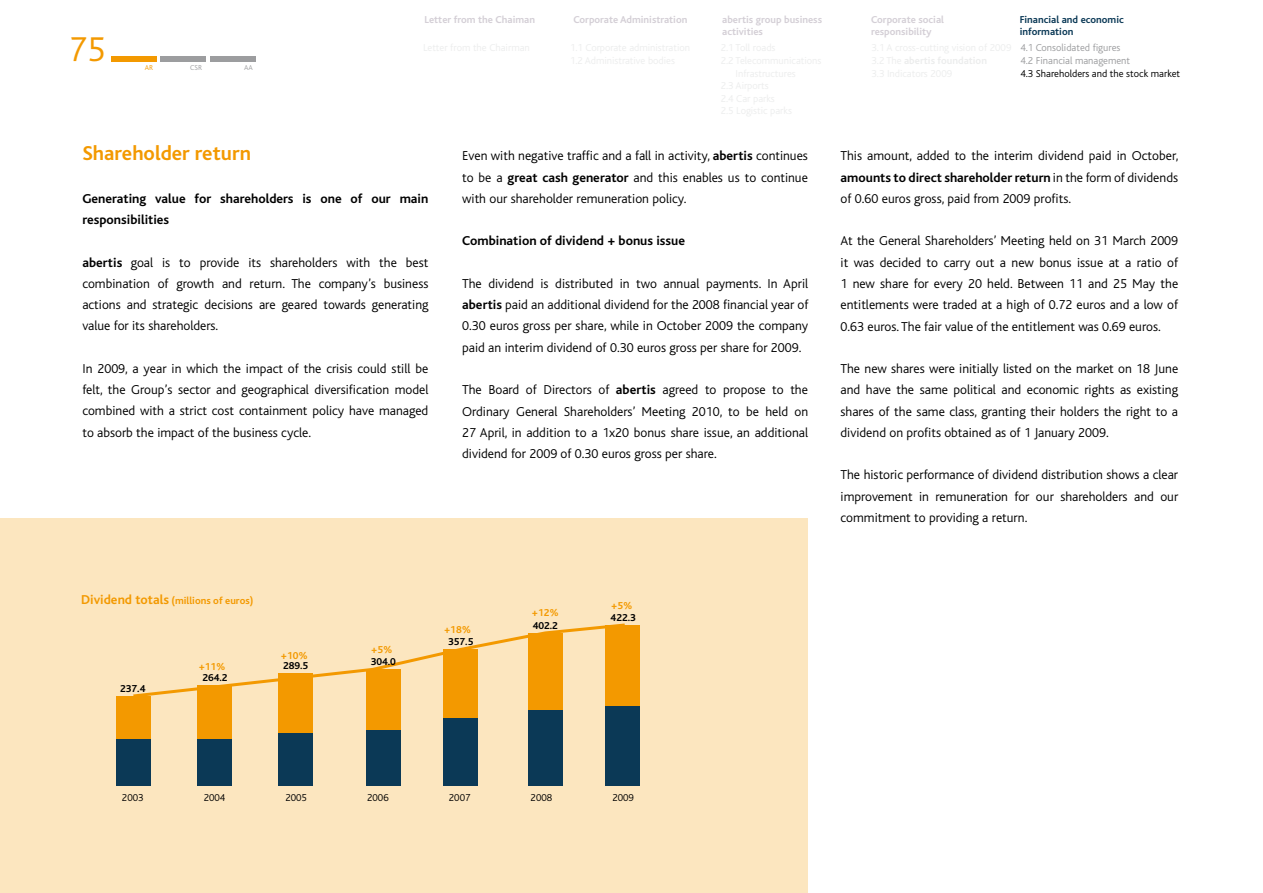
<style>
.page{position:relative;width:1263px;height:893px;background:#fff}
.page>*{position:absolute;margin:0;border:0;box-sizing:border-box;transform-origin:0 0}
.t1{font:300 36px "Bliss";color:#f39900}
.t2{font:700 21px "Bliss";color:#f39900}
.t3{font:300 13.5px/21.3px "Bliss";color:#000;text-align:justify}
.t4{font:700 13.5px/21.3px "Bliss";color:#000}
.t5{font:700 10.5px/12.6px "Bliss";color:#d4cfd6}
.t6{font:300 10.5px "Bliss";color:#000}
.t7{font:700 10.5px "Bliss";color:#f39900}
.t8{font:300 10.5px/12.6px "Bliss";color:#9c9d9f}
.t9{font:700 10.5px "Bliss";color:#000}
.t10{font:700 10.5px/12.6px "Bliss";color:#0b3956}
.t11{font:300 7.5px "Bliss";color:#9c9d9f}
.t12{font:300 7.5px "Bliss";color:#f39900}
.s1{font-weight:700}
.s2{font-size:13.5px}
</style>
<div class="page">
<div style="left:111px;top:56px;width:46px;height:6px;background:#f39900"></div>
<div style="left:160px;top:56px;width:46px;height:6px;background:#9c9d9f"></div>
<div style="left:210px;top:56px;width:46px;height:6px;background:#9c9d9f"></div>
<div style="left:0;top:519px;width:808px;height:374px;background:#fce6bf"></div>
<svg style="left:133px;top:623px;width:492px;height:76px"></svg>
<div style="left:116px;top:739px;width:35px;height:47px;background:#0b3956"></div>
<div style="left:197px;top:739px;width:35px;height:47px;background:#0b3956"></div>
<div style="left:278px;top:732px;width:34px;height:54px;background:#0b3956"></div>
<div style="left:366px;top:730px;width:35px;height:56px;background:#0b3956"></div>
<div style="left:443px;top:718px;width:35px;height:68px;background:#0b3956"></div>
<div style="left:528px;top:710px;width:34px;height:76px;background:#0b3956"></div>
<div style="left:606px;top:706px;width:34px;height:80px;background:#0b3956"></div>
<div style="left:116px;top:696px;width:35px;height:43px;background:#f39900"></div>
<div style="left:197px;top:685px;width:35px;height:54px;background:#f39900"></div>
<div style="left:278px;top:673px;width:34px;height:59px;background:#f39900"></div>
<div style="left:366px;top:669px;width:35px;height:61px;background:#f39900"></div>
<div style="left:443px;top:649px;width:35px;height:69px;background:#f39900"></div>
<div style="left:528px;top:633px;width:34px;height:77px;background:#f39900"></div>
<div style="left:606px;top:625px;width:34px;height:81px;background:#f39900"></div>
<h1 class="t1" style="left:69px;top:31px;width:39px">75</h1>
<p class="t12" style="left:145px;top:64px;width:10px">AR</p>
<p class="t11" style="left:190px;top:64px;width:13px">CSR</p>
<p class="t11" style="left:244px;top:64px;width:10px">AA</p>
<p class="t5" style="left:424px;top:13px;width:112px">Letter from the Chaiman</p>
<p class="t5" style="left:573px;top:13px;width:116px">Corporate Administration</p>
<p class="t5" style="left:722px;top:13px;width:101px">abertis group business activities</p>
<p class="t5" style="left:871px;top:13px;width:75px">Corporate social responsibility</p>
<p class="t10" style="left:1020px;top:13px;width:105px">Financial and economic information</p>
<p class="t8" style="left:1020px;top:42px;width:111px">4.1 Consolidated figures<br>4.2 Financial management</p>
<p class="t6" style="left:1020px;top:68px;width:161px">4.3 Shareholders and the stock market</p>
<h2 class="t2" style="left:82px;top:142px;width:170px">Shareholder return</h2>
<p class="t4" style="left:82px;top:188px;width:347px">Generating value for shareholders is one of our main responsibilities</p>
<p class="t3" style="left:82px;top:252px;width:348px"><span class="s1">abertis</span> goal is to provide its shareholders with the best combination of growth and return. The company’s business actions and strategic decisions are geared towards generating value for its shareholders.</p>
<p class="t3" style="left:82px;top:358px;width:348px">In 2009, a year in which the impact of the crisis could still be felt, the Group’s sector and geographical diversification model combined with a strict cost containment policy have managed to absorb the impact of the business cycle.</p>
<p class="t3" style="left:462px;top:146px;width:347px">Even with negative traffic and a fall in activity, <span class="s1">abertis</span> continues to be a <span class="s1">great cash generator</span> and this enables us to continue with our shareholder remuneration policy.</p>
<p class="t4" style="left:462px;top:231px;width:224px">Combination of dividend + bonus issue</p>
<p class="t3" style="left:462px;top:273px;width:348px">The dividend is distributed in two annual payments. In April <span class="s1">abertis</span> paid an additional dividend for the 2008 financial year of 0.30 euros gross per share, while in October 2009 the company paid an interim dividend of 0.30 euros gross per share for 2009.</p>
<p class="t3" style="left:462px;top:379px;width:347px">The Board of Directors of <span class="s1">abertis</span> agreed to propose to the Ordinary General Shareholders’ Meeting 2010, to be held on 27 April, in addition to a 1x20 bonus share issue, an additional dividend for 2009 of 0.30 euros gross per share.</p>
<p class="t7" style="left:81px;top:595px;width:174px"><span class="s2">Dividend totals</span> (millions of euros)</p>
<p class="t7" style="left:199px;top:661px;width:28px">+11%</p>
<p class="t9" style="left:120px;top:683px;width:27px">237.4</p>
<p class="t9" style="left:202px;top:672px;width:27px">264.2</p>
<p class="t7" style="left:281px;top:650px;width:28px">+10%</p>
<p class="t9" style="left:283px;top:660px;width:27px">289.5</p>
<p class="t7" style="left:371px;top:644px;width:23px">+5%</p>
<p class="t9" style="left:371px;top:656px;width:27px">304.0</p>
<p class="t7" style="left:444px;top:624px;width:28px">+18%</p>
<p class="t9" style="left:448px;top:636px;width:27px">357.5</p>
<p class="t7" style="left:532px;top:607px;width:28px">+12%</p>
<p class="t9" style="left:533px;top:620px;width:27px">402.2</p>
<p class="t7" style="left:611px;top:600px;width:23px">+5%</p>
<p class="t9" style="left:611px;top:612px;width:27px">422.3</p>
<p class="t3" style="left:840px;top:146px;width:339px">This amount, added to the interim dividend paid in October, <span class="s1">amounts to direct shareholder return</span> in the form of dividends of 0.60 euros gross, paid from 2009 profits.</p>
<p class="t3" style="left:840px;top:231px;width:339px">At the General Shareholders’ Meeting held on 31 March 2009 it was decided to carry out a new bonus issue at a ratio of 1 new share for every 20 held. Between 11 and 25 May the entitlements were traded at a high of 0.72 euros and a low of 0.63 euros. The fair value of the entitlement was 0.69 euros.</p>
<p class="t3" style="left:840px;top:358px;width:339px">The new shares were initially listed on the market on 18 June and have the same political and economic rights as existing shares of the same class, granting their holders the right to a dividend on profits obtained as of 1 January 2009.</p>
<p class="t3" style="left:840px;top:464px;width:339px">The historic performance of dividend distribution shows a clear improvement in remuneration for our shareholders and our commitment to providing a return.</p>
<p class="t6" style="left:122px;top:792px;width:23px">2003</p>
<p class="t6" style="left:204px;top:792px;width:23px">2004</p>
<p class="t6" style="left:285px;top:792px;width:23px">2005</p>
<p class="t6" style="left:367px;top:792px;width:23px">2006</p>
<p class="t6" style="left:449px;top:792px;width:23px">2007</p>
<p class="t6" style="left:531px;top:792px;width:23px">2008</p>
<p class="t6" style="left:612px;top:792px;width:23px">2009</p>
</div>
